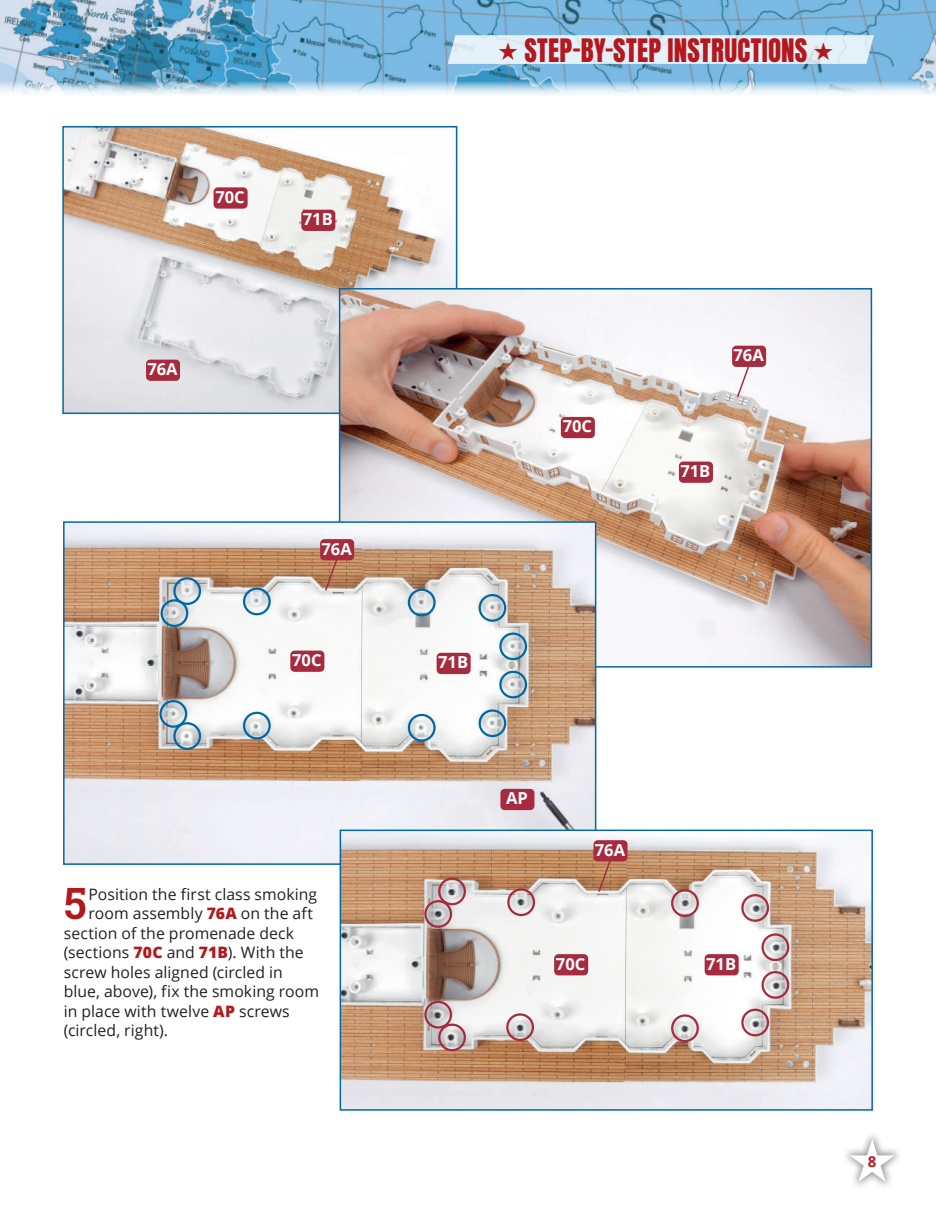
<style>
.page{position:relative;width:936px;height:1212px;background:#fff}
.page>*{position:absolute;margin:0;border:0;box-sizing:border-box;transform-origin:0 0}
.t1{font:600 43.2px "Roboto Slab";color:#b4181d}
.t2{font:27px "Anton";letter-spacing:.01em;color:#b4181d}
.t3{font:700 16.5px "Open Sans";color:#fff}
.t4{font:15.75px "Open Sans";letter-spacing:.005em;color:#231f20}
.t5{font:700 15px "Open Sans";color:#b4181d}
.s1{font-weight:800;color:#b4181d}
.s2{color:#fff}
</style>
<div class="page">
<div style="left:841px;top:1130px;width:61px;height:60px;background:#231f20;opacity:.5"></div>
<img style="left:0;top:0;width:935px;height:95px">
<svg style="left:447px;top:35px;width:426px;height:29px;background:#dfedf6"></svg>
<img style="left:65px;top:129px;width:389px;height:282px">
<div style="left:62px;top:126px;width:395px;height:288px;border:2px solid #0068a5"></div>
<img style="left:342px;top:291px;width:527px;height:374px">
<div style="left:339px;top:288px;width:533px;height:380px;border:2px solid #0068a5"></div>
<img style="left:66px;top:524px;width:527px;height:338px">
<div style="left:63px;top:521px;width:533px;height:344px;border:2px solid #0068a5"></div>
<img style="left:342px;top:832px;width:527px;height:276px">
<div style="left:339px;top:829px;width:533px;height:282px;border:2px solid #0068a5"></div>
<div style="left:173px;top:577px;width:28px;height:28px;border:2px solid #0068a5;border-radius:50%"></div>
<div style="left:160px;top:599px;width:28px;height:28px;border:2px solid #0068a5;border-radius:50%"></div>
<div style="left:159px;top:700px;width:28px;height:28px;border:2px solid #0068a5;border-radius:50%"></div>
<div style="left:173px;top:722px;width:28px;height:28px;border:2px solid #0068a5;border-radius:50%"></div>
<div style="left:243px;top:712px;width:28px;height:27px;border:2px solid #0068a5;border-radius:50%"></div>
<div style="left:243px;top:587px;width:28px;height:28px;border:2px solid #0068a5;border-radius:50%"></div>
<div style="left:408px;top:589px;width:27px;height:27px;border:2px solid #0068a5;border-radius:50%"></div>
<div style="left:408px;top:714px;width:27px;height:27px;border:2px solid #0068a5;border-radius:50%"></div>
<div style="left:478px;top:709px;width:28px;height:28px;border:2px solid #0068a5;border-radius:50%"></div>
<div style="left:478px;top:594px;width:28px;height:28px;border:2px solid #0068a5;border-radius:50%"></div>
<div style="left:499px;top:632px;width:28px;height:28px;border:2px solid #0068a5;border-radius:50%"></div>
<div style="left:499px;top:671px;width:28px;height:27px;border:2px solid #0068a5;border-radius:50%"></div>
<div style="left:290px;top:650px;width:34px;height:22px;background:#a62b3e;border-radius:4px"></div>
<div style="left:561px;top:417px;width:34px;height:21px;background:#a62b3e;border-radius:4px"></div>
<div style="left:146px;top:360px;width:34px;height:21px;background:#a62b3e;border-radius:4px"></div>
<div style="left:213px;top:187px;width:34px;height:22px;background:#a62b3e;border-radius:4px"></div>
<div style="left:301px;top:210px;width:34px;height:21px;background:#a62b3e;border-radius:4px"></div>
<div style="left:679px;top:461px;width:34px;height:22px;background:#a62b3e;border-radius:4px"></div>
<div style="left:436px;top:653px;width:34px;height:21px;background:#a62b3e;border-radius:4px"></div>
<div style="left:704px;top:954px;width:34px;height:21px;background:#a62b3e;border-radius:4px"></div>
<div style="left:554px;top:954px;width:34px;height:21px;background:#a62b3e;border-radius:4px"></div>
<div style="left:438px;top:877px;width:28px;height:28px;border:2px solid #a62b3e;border-radius:50%"></div>
<div style="left:507px;top:888px;width:28px;height:28px;border:2px solid #a62b3e;border-radius:50%"></div>
<div style="left:671px;top:889px;width:27px;height:28px;border:2px solid #a62b3e;border-radius:50%"></div>
<div style="left:741px;top:894px;width:28px;height:28px;border:2px solid #a62b3e;border-radius:50%"></div>
<div style="left:761px;top:933px;width:28px;height:28px;border:2px solid #a62b3e;border-radius:50%"></div>
<div style="left:761px;top:971px;width:28px;height:28px;border:2px solid #a62b3e;border-radius:50%"></div>
<div style="left:741px;top:1009px;width:28px;height:27px;border:2px solid #a62b3e;border-radius:50%"></div>
<div style="left:671px;top:1014px;width:27px;height:28px;border:2px solid #a62b3e;border-radius:50%"></div>
<div style="left:506px;top:1013px;width:28px;height:28px;border:2px solid #a62b3e;border-radius:50%"></div>
<div style="left:438px;top:1023px;width:28px;height:28px;border:2px solid #a62b3e;border-radius:50%"></div>
<div style="left:424px;top:1001px;width:28px;height:27px;border:2px solid #a62b3e;border-radius:50%"></div>
<div style="left:424px;top:900px;width:28px;height:28px;border:2px solid #a62b3e;border-radius:50%"></div>
<div style="left:593px;top:840px;width:34px;height:21px;background:#a62b3e;border-radius:4px"></div>
<div style="left:500px;top:789px;width:34px;height:21px;background:#a62b3e;border-radius:4px"></div>
<svg style="left:597px;top:861px;width:15px;height:32px"></svg>
<div style="left:320px;top:539px;width:34px;height:21px;background:#a62b3e;border-radius:4px"></div>
<svg style="left:323px;top:560px;width:16px;height:32px"></svg>
<div style="left:732px;top:346px;width:34px;height:21px;background:#a62b3e;border-radius:4px"></div>
<svg style="left:735px;top:366px;width:16px;height:33px"></svg>
<p class="t3" style="left:215px;top:185px;width:31px">70C</p>
<p class="t3" style="left:147px;top:357px;width:32px">76A</p>
<p class="t3" style="left:303px;top:207px;width:31px">71B</p>
<p class="t3" style="left:321px;top:537px;width:32px">76A</p>
<p class="t3" style="left:292px;top:648px;width:31px">70C</p>
<h1 class="t1" style="left:64px;top:874px;width:24px">5</h1>
<p class="t4" style="left:88px;top:883px;width:230px">Position the first class smoking</p>
<p class="t4" style="left:88px;top:902px;width:226px">room assembly <span class="s1">76A</span> on the aft</p>
<p class="t4" style="left:64px;top:922px;width:232px">section of the promenade deck</p>
<p class="t4" style="left:64px;top:941px;width:241px">(sections <span class="s1">70C</span> and <span class="s1">71B</span>). With the</p>
<p class="t4" style="left:64px;top:961px;width:221px">screw holes aligned (circled in</p>
<p class="t4" style="left:64px;top:980px;width:257px">blue, above), fix the smoking room</p>
<p class="t4" style="left:64px;top:1000px;width:227px">in place with twelve <span class="s1">AP</span> screws</p>
<p class="t4" style="left:64px;top:1019px;width:106px">(circled, right).</p>
<h2 class="t2" style="left:498px;top:36px;width:337px">• STEP-BY-STEP INSTRUCTIONS •</h2>
<p class="t3" style="left:562px;top:415px;width:31px">70C</p>
<p class="t3" style="left:733px;top:343px;width:32px">76A</p>
<p class="t3" style="left:680px;top:459px;width:31px">71B</p>
<p class="t3" style="left:438px;top:650px;width:31px">71B</p>
<p class="t3" style="left:506px;top:787px;width:23px">AP</p>
<p class="t3" style="left:595px;top:838px;width:32px">76A</p>
<p class="t3" style="left:556px;top:952px;width:31px">70C</p>
<p class="t3" style="left:706px;top:952px;width:31px">71B</p>
<p class="t5" style="left:847px;top:1151px;width:50px"><span class="s2">•</span>8</p>
</div>
